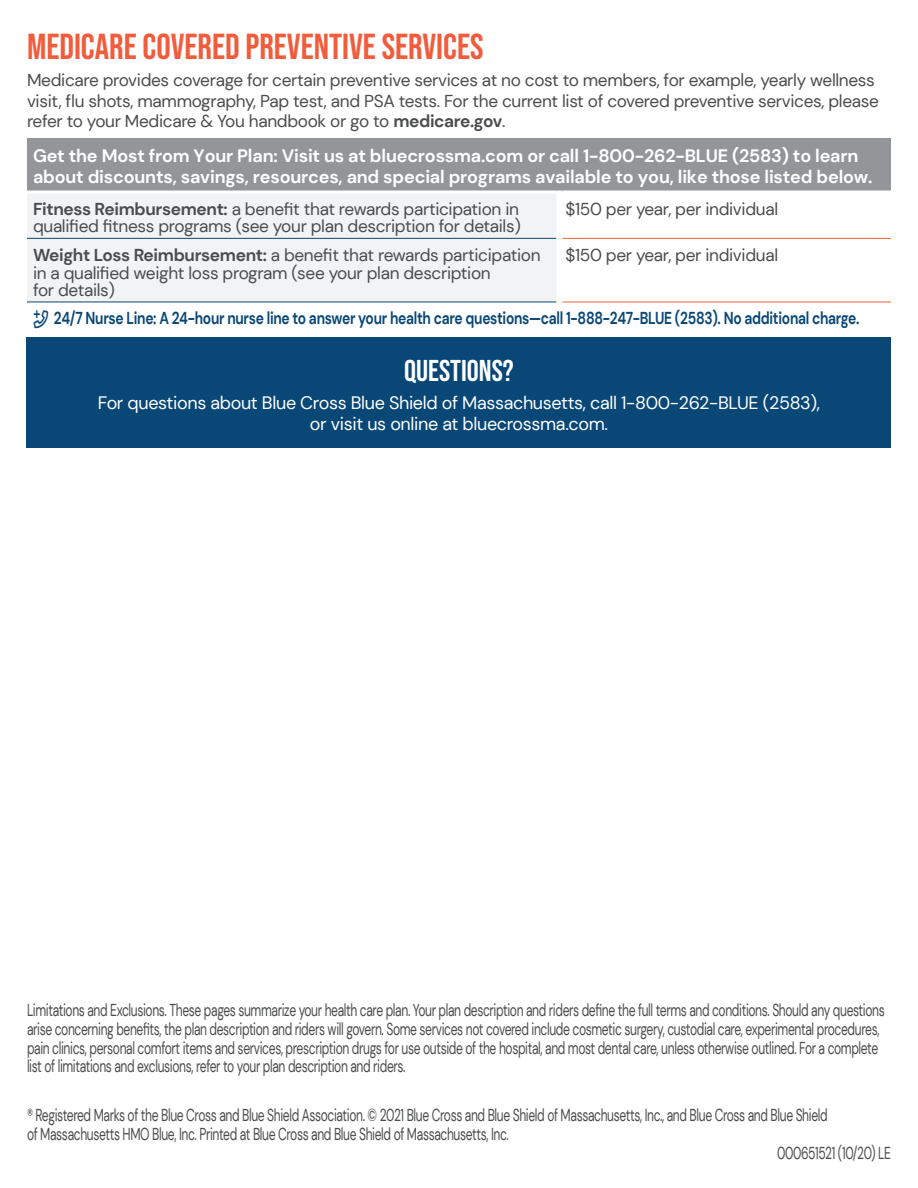
<style>
.page{position:relative;width:918px;height:1188px;background:#fff}
.page>*{position:absolute;margin:0;border:0;box-sizing:border-box;transform-origin:0 0}
.Paragraph_Header{font:36px "Bebas Neue";color:#f15c3c}
.Blue_Box_Header{font:30px "Bebas Neue";color:#fff}
.Get_the_Most_from{font:700 18px/21px "DM Sans";letter-spacing:-.01em;color:#fff}
.Blue_Box_Text_-_SE{font:18px/21px "DM Sans";letter-spacing:-.02em;color:#fff;text-align:center}
.Legal_Text_Stock{font:17.25px/18.8px "DM Sans";letter-spacing:-.03em;color:#4b4c4d;scale:.7 1}
.Table_Text_-_SENIO{font:17.25px/17.2px "DM Sans";letter-spacing:-.02em;color:#4b4c4d}
.Paragraph_Text_-_S{font:17.25px/20.2px "DM Sans";letter-spacing:-.02em;color:#4b4c4d}
.Nurse_Line_-_SENIO{font:700 17.25px "DM Sans";letter-spacing:-.02em;color:#094776;scale:.8 1}
.s1{font-weight:700}
</style>
<div class="page">
<div style="left:27px;top:138px;width:864px;height:54px;background:#939598"></div>
<div style="left:27px;top:194px;width:529px;height:108px;background:#f2f3f4"></div>
<svg style="left:27px;top:190px;width:529px;height:2px"></svg>
<svg style="left:562px;top:190px;width:329px;height:2px"></svg>
<hr style="left:27px;top:238px;width:529px;height:1px;background:#094776">
<hr style="left:562px;top:302px;width:329px;height:1px;background:#f15c3c">
<hr style="left:27px;top:302px;width:529px;height:1px;background:#094776">
<hr style="left:562px;top:238px;width:329px;height:1px;background:#f15c3c">
<div style="left:556px;top:190px;width:6px;height:48px;background:#fff"></div>
<div style="left:27px;top:337px;width:864px;height:111px;background:#094776"></div>
<p class="Paragraph_Header" style="left:27px;top:27px;width:458px">MEDICARE COVERED PREVENTIVE SERVICES</p>
<p class="Paragraph_Text_-_S" style="left:27px;top:70px;width:853px">Medicare provides coverage for certain preventive services at no cost to members, for example, yearly wellness visit, flu shots, mammography, Pap test, and PSA tests. For the current list of covered preventive services, please refer to your Medicare &amp; You handbook or go to <span class="s1">medicare.gov</span>.</p>
<p class="Get_the_Most_from" style="left:33px;top:145px;width:841px">Get the Most from Your Plan: Visit us at bluecrossma.com or call 1-800-262-BLUE (2583) to learn about discounts, savings, resources, and special programs available to you, like those listed below.</p>
<p class="Table_Text_-_SENIO" style="left:33px;top:200px;width:489px"><span class="s1">Fitness Reimbursement:</span> a benefit that rewards participation in qualified fitness programs (see your plan description for details)</p>
<p class="Table_Text_-_SENIO" style="left:565px;top:200px;width:214px">$150 per year, per individual</p>
<p class="Table_Text_-_SENIO" style="left:33px;top:247px;width:509px"><span class="s1">Weight Loss Reimbursement:</span> a benefit that rewards participation in a qualified weight loss program (see your plan description<br>for details)</p>
<p class="Table_Text_-_SENIO" style="left:565px;top:247px;width:214px">$150 per year, per individual</p>
<p class="Nurse_Line_-_SENIO" style="left:34px;top:308px;width:1034px">□■●◆▲ 24/7 Nurse Line: A 24-hour nurse line to answer your health care questions—call 1-888-247-BLUE (2583). No additional charge.</p>
<p class="Blue_Box_Header" style="left:404px;top:354px;width:111px">QUESTIONS?</p>
<p class="Blue_Box_Text_-_SE" style="left:98px;top:392px;width:724px">For questions about Blue Cross Blue Shield of Massachusetts, call 1-800-262-BLUE (2583), or visit us online at bluecrossma.com.</p>
<p class="Legal_Text_Stock" style="left:27px;top:1001px;width:1227px">Limitations and Exclusions. These pages summarize your health care plan. Your plan description and riders define the full terms and conditions. Should any questions arise concerning benefits, the plan description and riders will govern. Some services not covered include cosmetic surgery, custodial care, experimental procedures, pain clinics, personal comfort items and services, prescription drugs for use outside of the hospital, and most dental care, unless otherwise outlined. For a complete list of limitations and exclusions, refer to your plan description and riders.</p>
<p class="Legal_Text_Stock" style="left:27px;top:1106px;width:1146px">® Registered Marks of the Blue Cross and Blue Shield Association. © 2021 Blue Cross and Blue Shield of Massachusetts, Inc., and Blue Cross and Blue Shield of Massachusetts HMO Blue, Inc. Printed at Blue Cross and Blue Shield of Massachusetts, Inc.</p>
<p class="Legal_Text_Stock" style="left:777px;top:1143px;width:164px">000651521 (10/20) LE</p>
</div>
